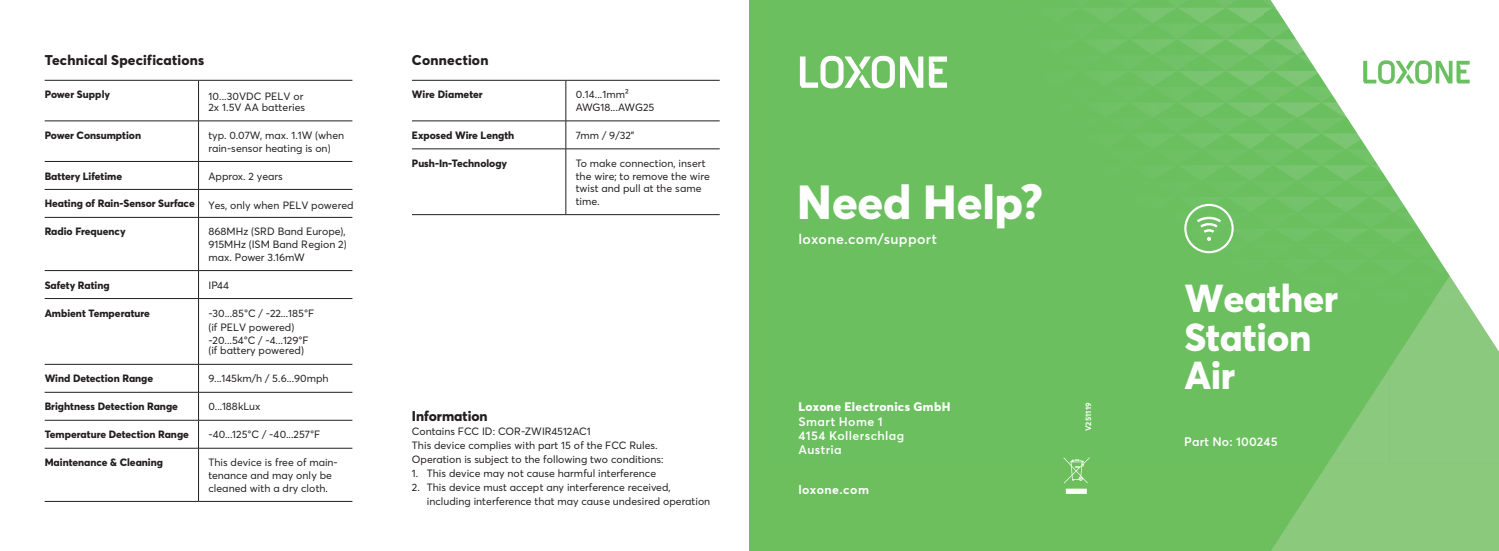
<style>
.page{position:relative;width:1499px;height:551px;background:#fff}
.page>*{position:absolute;margin:0;border:0;box-sizing:border-box;transform-origin:0 0}
.t1{font:800 47.25px "Averta";letter-spacing:-.005em;color:#fff}
.t2{font:800 38.5px/38.5px "Averta";letter-spacing:-.01em;color:#fff}
.t3{font:800 14px "Averta";letter-spacing:.015em;color:#231f20}
.t4{font:600 14px "Averta";letter-spacing:.025em;color:#fff}
.t5{font:600 12.25px/14px "Averta";letter-spacing:.03em;color:#fff}
.t6{font:800 12.25px "Averta";letter-spacing:.03em;color:#fff}
.t7{font:600 12.25px "Averta";letter-spacing:.01em;color:#fff}
.t8{font:700 12.25px "Averta";letter-spacing:.035em;color:#fff}
.t9{font:10.5px/12.6px "Averta";color:#231f20}
.t10{font:800 10.5px "Averta";color:#231f20}
.t11{font:700 7.88px "Averta";letter-spacing:.01em;color:#fff}
</style>
<div class="page">
<hr style="left:45px;top:80px;width:153px;height:1px;background:#231f20">
<hr style="left:198px;top:80px;width:154px;height:1px;background:#231f20">
<hr style="left:198px;top:80px;width:1px;height:41px;background:#231f20">
<hr style="left:45px;top:121px;width:153px;height:1px;background:#231f20">
<hr style="left:198px;top:121px;width:154px;height:1px;background:#231f20">
<hr style="left:198px;top:121px;width:1px;height:40px;background:#231f20">
<hr style="left:45px;top:161px;width:153px;height:1px;background:#231f20">
<hr style="left:198px;top:161px;width:154px;height:1px;background:#231f20">
<hr style="left:45px;top:189px;width:153px;height:1px;background:#231f20">
<hr style="left:198px;top:189px;width:154px;height:1px;background:#231f20">
<svg style="left:198px;top:162px;width:1px;height:55px"></svg>
<hr style="left:45px;top:217px;width:153px;height:1px;background:#231f20">
<hr style="left:198px;top:217px;width:154px;height:1px;background:#231f20">
<hr style="left:198px;top:217px;width:1px;height:53px;background:#231f20">
<hr style="left:45px;top:270px;width:153px;height:1px;background:#231f20">
<hr style="left:198px;top:270px;width:154px;height:1px;background:#231f20">
<svg style="left:198px;top:271px;width:1px;height:27px"></svg>
<hr style="left:45px;top:298px;width:153px;height:1px;background:#231f20">
<hr style="left:198px;top:298px;width:154px;height:1px;background:#231f20">
<hr style="left:198px;top:299px;width:1px;height:65px;background:#231f20">
<hr style="left:45px;top:364px;width:153px;height:1px;background:#231f20">
<hr style="left:198px;top:364px;width:154px;height:1px;background:#231f20">
<hr style="left:45px;top:392px;width:153px;height:1px;background:#231f20">
<hr style="left:198px;top:392px;width:154px;height:1px;background:#231f20">
<hr style="left:45px;top:420px;width:153px;height:1px;background:#231f20">
<hr style="left:198px;top:420px;width:154px;height:1px;background:#231f20">
<svg style="left:198px;top:364px;width:1px;height:84px"></svg>
<hr style="left:45px;top:448px;width:153px;height:1px;background:#231f20">
<hr style="left:198px;top:448px;width:154px;height:1px;background:#231f20">
<hr style="left:198px;top:448px;width:1px;height:53px;background:#231f20">
<hr style="left:45px;top:501px;width:153px;height:1px;background:#231f20">
<hr style="left:198px;top:501px;width:154px;height:1px;background:#231f20">
<hr style="left:412px;top:80px;width:154px;height:1px;background:#231f20">
<hr style="left:566px;top:80px;width:153px;height:1px;background:#231f20">
<hr style="left:565px;top:80px;width:1px;height:41px;background:#231f20">
<hr style="left:412px;top:121px;width:154px;height:1px;background:#231f20">
<hr style="left:566px;top:121px;width:153px;height:1px;background:#231f20">
<svg style="left:565px;top:121px;width:1px;height:27px"></svg>
<hr style="left:412px;top:148px;width:154px;height:1px;background:#231f20">
<hr style="left:566px;top:148px;width:153px;height:1px;background:#231f20">
<hr style="left:565px;top:149px;width:1px;height:65px;background:#231f20">
<hr style="left:412px;top:214px;width:154px;height:1px;background:#231f20">
<hr style="left:566px;top:214px;width:153px;height:1px;background:#231f20">
<div style="left:749px;top:0;width:749px;height:551px;background:#6dbf5d"></div>
<img style="left:829px;top:0;width:441px;height:231px">
<svg style="left:1271px;top:463px;width:227px;height:88px;background:#87c878"></svg>
<div style="left:1450px;top:374px;width:48px;height:89px;background:#8ac97e"></div>
<div style="left:1389px;top:374px;width:61px;height:89px;background:#8ac97e"></div>
<img style="left:1328px;top:374px;width:61px;height:89px">
<svg style="left:1270px;top:0;width:228px;height:374px"></svg>
<svg style="left:1063px;top:457px;width:26px;height:37px"></svg>
<svg style="left:1362px;top:60px;width:107px;height:24px"></svg>
<svg style="left:799px;top:56px;width:147px;height:32px"></svg>
<svg style="left:1196px;top:217px;width:24px;height:24px"></svg>
<div style="left:1184px;top:204px;width:49px;height:49px;border:2px solid #fff;border-radius:50%"></div>
<h3 class="t3" style="left:45px;top:51px;width:161px">Technical Specifications</h3>
<p class="t10" style="left:45px;top:88px;width:67px">Power Supply</p>
<p class="t9" style="left:208px;top:91px;width:98px;line-height:10.7px">10...30VDC PELV or<br>2x 1.5V AA batteries</p>
<p class="t10" style="left:45px;top:128px;width:98px">Power Consumption</p>
<p class="t9" style="left:208px;top:128px;width:137px">typ. 0.07W, max. 1.1W (when rain-sensor heating is on)</p>
<p class="t10" style="left:45px;top:169px;width:79px">Battery Lifetime</p>
<p class="t9" style="left:208px;top:169px;width:76px">Approx. 2 years</p>
<p class="t10" style="left:45px;top:197px;width:152px">Heating of Rain-Sensor Surface</p>
<p class="t9" style="left:208px;top:199px;width:147px">Yes, only when PELV powered</p>
<p class="t10" style="left:45px;top:225px;width:82px">Radio Frequency</p>
<p class="t9" style="left:208px;top:225px;width:140px;text-align:justify">868MHz (SRD Band Europe), 915MHz (ISM Band Region 2) max. Power 3.16mW</p>
<p class="t10" style="left:45px;top:278px;width:66px">Safety Rating</p>
<p class="t9" style="left:208px;top:278px;width:22px">IP44</p>
<p class="t10" style="left:45px;top:306px;width:107px">Ambient Temperature</p>
<p class="t9" style="left:208px;top:305px;width:107px;line-height:14.5px">-30...85°C / -22...185°F (if PELV powered)</p>
<p class="t9" style="left:208px;top:334px;width:102px;line-height:10.2px">-20...54°C / -4...129°F (if battery powered)</p>
<p class="t10" style="left:45px;top:372px;width:110px">Wind Detection Range</p>
<p class="t9" style="left:208px;top:372px;width:122px">9...145km/h / 5.6...90mph</p>
<p class="t10" style="left:45px;top:400px;width:135px">Brightness Detection Range</p>
<p class="t9" style="left:208px;top:400px;width:54px">0...188kLux</p>
<p class="t10" style="left:45px;top:428px;width:146px">Temperature Detection Range</p>
<p class="t9" style="left:208px;top:428px;width:113px">-40...125°C / -40...257°F</p>
<p class="t10" style="left:45px;top:456px;width:120px">Maintenance &amp; Cleaning</p>
<p class="t9" style="left:208px;top:456px;width:131px">This device is free of main&shy;tenance and may only be cleaned with a dry cloth.</p>
<h3 class="t3" style="left:412px;top:51px;width:78px">Connection</h3>
<p class="t10" style="left:412px;top:88px;width:72px">Wire Diameter</p>
<p class="t9" style="left:575px;top:88px;width:80px">0.14...1mm²<br>AWG18...AWG25</p>
<p class="t10" style="left:412px;top:128px;width:104px">Exposed Wire Length</p>
<p class="t9" style="left:575px;top:128px;width:60px">7mm / 9/32”</p>
<p class="t10" style="left:412px;top:156px;width:97px">Push-In-Technology</p>
<p class="t9" style="left:575px;top:156px;width:136px">To make connection, insert the wire; to remove the wire twist and pull at the same time.</p>
<h3 class="t3" style="left:412px;top:407px;width:77px">Information</h3>
<p class="t9" style="left:412px;top:424px;width:253px;line-height:14px">Contains FCC ID: COR-ZWIR4512AC1<br>This device complies with part 15 of the FCC Rules.<br>Operation is subject to the following two conditions:</p>
<p class="t9" style="left:412px;top:467px;width:246px">1. This device may not cause harmful interference</p>
<p class="t9" style="left:427px;top:480px;width:285px;line-height:14px;text-indent:-15px">2. This device must accept any interference received, including interference that may cause undesired operation</p>
<h1 class="t1" style="left:797px;top:172px;width:247px">Need Help?</h1>
<h3 class="t4" style="left:798px;top:229px;width:140px">loxone.com/support</h3>
<p class="t6" style="left:798px;top:399px;width:154px">Loxone Electronics GmbH</p>
<p class="t5" style="left:798px;top:413px;width:107px">Smart Home 1<br>4154 Kollerschlag<br>Austria</p>
<p class="t8" style="left:798px;top:481px;width:72px">loxone.com</p>
<p class="t11" style="left:1082px;top:431px;width:30px;rotate:-90deg">V251119</p>
<h2 class="t2" style="left:1184px;top:277px;width:155px">Weather<br>Station<br>Air</h2>
<p class="t7" style="left:1184px;top:433px;width:95px">Part No: 100245</p>
</div>
